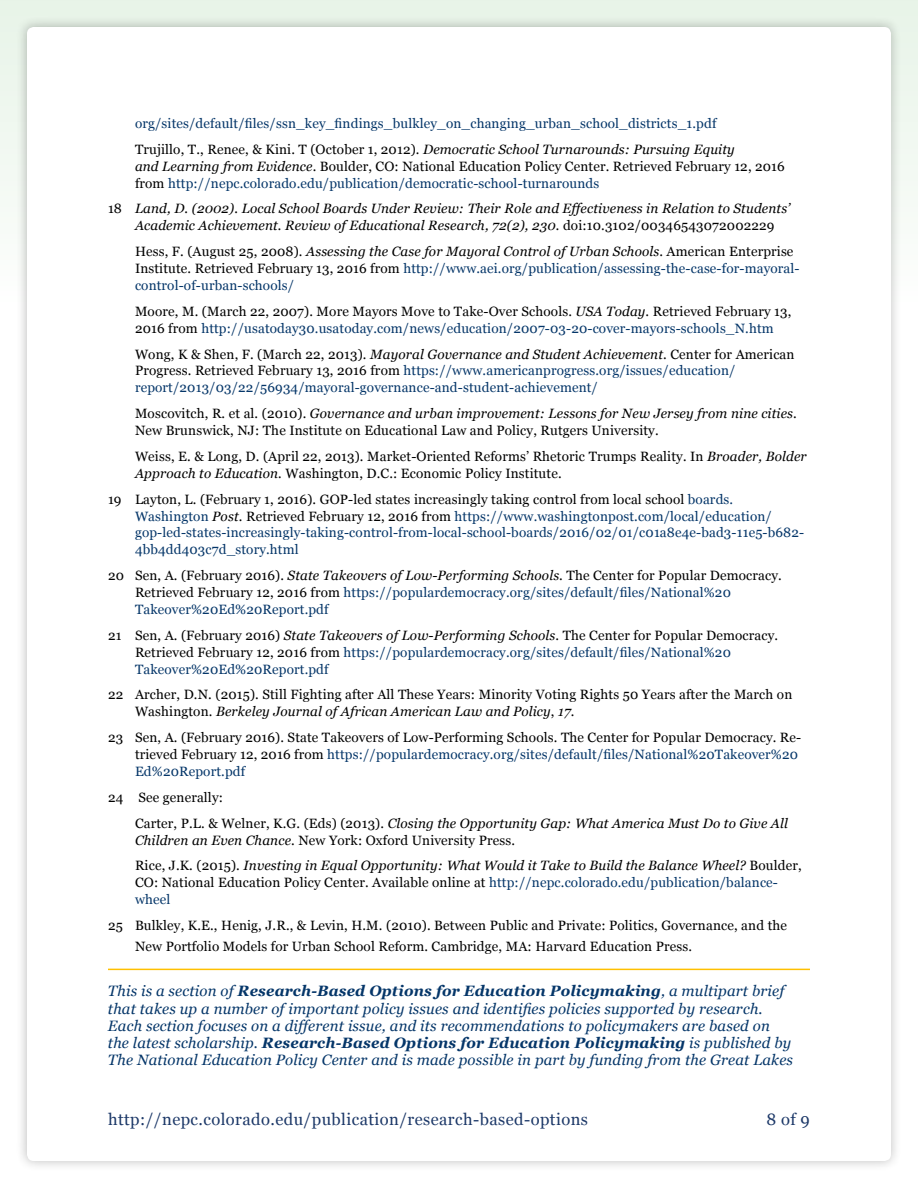
<style>
.page{position:relative;width:918px;height:1188px;background:#fff}
.page>*{position:absolute;margin:0;border:0;box-sizing:border-box;transform-origin:0 0}
.t1{font:16.5px "Georgia";letter-spacing:.025em;color:#1c3868}
.t2{font:italic 15px/17.2px "Georgia";letter-spacing:.01em;color:#053669}
.t3{font:13.5px/16.8px "Georgia";letter-spacing:.01em;color:#053669}
.t4{font:13.5px/16.8px "Georgia";letter-spacing:.01em;color:#000}
.t5{font:italic 13.5px/26px "Georgia";letter-spacing:.01em;color:#000}
.s1{color:#000}
.s2{font-style:italic;color:#000}
.s3{font-style:italic}
.s4{color:#053669}
.s5{font-style:normal}
.s6{font-weight:700}
</style>
<div class="page">
<div style="left:0;top:0;width:918px;height:1188px;background:linear-gradient(to right,#f4faf4,#f4faf4)"></div>
<div style="left:16px;top:16px;width:887px;height:1157px;background:#000;opacity:.25"></div>
<div style="left:27px;top:27px;width:864px;height:1134px;background:#fff;border-radius:7px"></div>
<hr style="left:108px;top:969px;width:702px;height:1px;background:#ffc000">
<p class="t3" style="left:135px;top:110px;width:601px;line-height:26px">org/sites/default/files/ssn_key_findings_bulkley_on_changing_urban_school_districts_1.pdf<br><span class="s1">Trujillo, T., Renee, &amp; Kini. T (October 1, 2012).</span> <span class="s2">Democratic School Turnarounds: Pursuing Equity</span></p>
<p class="t4" style="left:135px;top:157px;width:651px"><span class="s3">and Learning from Evidence</span>. Boulder, CO: National Education Policy Center. Retrieved February 12, 2016 from <span class="s4">http://nepc.colorado.edu/publication/democratic-school-turnarounds</span></p>
<p class="t5" style="left:135px;top:200px;width:657px;line-height:16.8px;text-indent:-27px"><span class="s5">18</span> Land, D. (2002). Local School Boards Under Review: Their Role and Effectiveness in Relation to Students’<br>Academic Achievement. Review of Educational Research, 72(2), 230. <span class="s5">doi:10.3102/00346543072002229</span></p>
<p class="t3" style="left:135px;top:243px;width:666px"><span class="s1">Hess, F. (August 25, 2008).</span> <span class="s2">Assessing the Case for Mayoral Control of Urban Schools</span><span class="s1">. American Enterprise<br>Institute. Retrieved February 13, 2016 from</span> http://www.aei.org/publication/assessing-the-case-for-mayoral&shy;control-of-urban-schools/</p>
<p class="t4" style="left:135px;top:302px;width:658px">Moore, M. (March 22, 2007). More Mayors Move to Take-Over Schools. <span class="s3">USA Today</span>. Retrieved February 13,<br>2016 from <span class="s4">http://usatoday30.usatoday.com/news/education/2007-03-20-cover-mayors-schools_N.htm</span></p>
<p class="t3" style="left:135px;top:345px;width:661px"><span class="s1">Wong, K &amp; Shen, F. (March 22, 2013).</span> <span class="s2">Mayoral Governance and Student Achievement</span><span class="s1">. Center for American<br>Progress. Retrieved February 13, 2016 from</span> https://www.americanprogress.org/issues/education/ report/2013/03/22/56934/mayoral-governance-and-student-achievement/</p>
<p class="t4" style="left:135px;top:405px;width:663px">Moscovitch, R. et al. (2010). <span class="s3">Governance and urban improvement: Lessons for New Jersey from nine cities</span>.<br>New Brunswick, NJ: The Institute on Educational Law and Policy, Rutgers University.</p>
<p class="t4" style="left:135px;top:447px;width:673px">Weiss, E. &amp; Long, D. (April 22, 2013). Market-Oriented Reforms’ Rhetoric Trumps Reality<span class="s3">.</span> In <span class="s3">Broader, Bolder<br>Approach to Education.</span> Washington, D.C.: Economic Policy Institute.</p>
<p class="t3" style="left:135px;top:490px;width:671px;text-indent:-27px"><span class="s1">19 Layton, L. (February 1, 2016). GOP-led states increasingly taking control from local school</span> boards.<br>Washington <span class="s2">Post</span><span class="s1">. Retrieved February 12, 2016 from</span> https://www.washingtonpost.com/local/education/ gop-led-states-increasingly-taking-control-from-local-school-boards/2016/02/01/c01a8e4e-bad3-11e5-b682- 4bb4dd403c7d_story.html</p>
<p class="t3" style="left:135px;top:567px;width:648px;text-indent:-27px"><span class="s1">20 Sen, A. (February 2016).</span> <span class="s2">State Takeovers of Low-Performing Schools</span><span class="s1">. The Center for Popular Democracy.<br>Retrieved February 12, 2016 from</span> https://populardemocracy.org/sites/default/files/National%20<br>Takeover%20Ed%20Report.pdf</p>
<p class="t3" style="left:135px;top:626px;width:645px;text-indent:-27px"><span class="s1">21 Sen, A. (February 2016)</span> <span class="s2">State Takeovers of Low-Performing Schools</span><span class="s1">. The Center for Popular Democracy.<br>Retrieved February 12, 2016 from</span> https://populardemocracy.org/sites/default/files/National%20<br>Takeover%20Ed%20Report.pdf</p>
<p class="t4" style="left:135px;top:686px;width:659px;text-indent:-27px">22 Archer, D.N. (2015). Still Fighting after All These Years: Minority Voting Rights 50 Years after the March on<br>Washington. <span class="s3">Berkeley Journal of African American Law and Policy</span>, <span class="s3">17</span>.</p>
<p class="t4" style="left:135px;top:729px;width:668px;text-indent:-27px">23 Sen, A. (February 2016). State Takeovers of Low-Performing Schools. The Center for Popular Democracy. Re&shy;trieved February 12, 2016 from <span class="s4">https://populardemocracy.org/sites/default/files/National%20Takeover%20<br>Ed%20Report.pdf</span></p>
<p class="t5" style="left:135px;top:784px;width:655px;text-indent:-27px"><span class="s5">24 See generally:<br>Carter, P.L. &amp; Welner, K.G. (Eds) (2013).</span> Closing the Opportunity Gap: What America Must Do to Give All</p>
<p class="t5" style="left:135px;top:826px;width:668px">Children an Even Chance<span class="s5">. New York: Oxford University Press.<br>Rice, J.K. (2015).</span> Investing in Equal Opportunity: What Would it Take to Build the Balance Wheel? <span class="s5">Boulder,</span></p>
<p class="t4" style="left:135px;top:874px;width:645px">CO: National Education Policy Center. Available online at <span class="s4">http://nepc.colorado.edu/publication/balance&shy;wheel</span></p>
<p class="t4" style="left:135px;top:915px;width:654px;line-height:20.7px;text-indent:-27px">25 Bulkley, K.E., Henig, J.R., &amp; Levin, H.M. (2010). Between Public and Private: Politics, Governance, and the<br>New Portfolio Models for Urban School Reform. Cambridge, MA: Harvard Education Press.</p>
<p class="t2" style="left:108px;top:982px;width:687px">This is a section of <span class="s6">Research-Based Options for Education Policymaking</span>, a multipart brief that takes up a number of important policy issues and identifies policies supported by research.<br>Each section focuses on a different issue, and its recommendations to policymakers are based on the latest scholarship. <span class="s6">Research-Based Options for Education Policymaking</span> is published by The National Education Policy Center and is made possible in part by funding from the Great Lakes</p>
<p class="t1" style="left:108px;top:1107px;width:482px">http://nepc.colorado.edu/publication/research-based-options</p>
<p class="t1" style="left:766px;top:1107px;width:45px">8 of 9</p>
</div>
